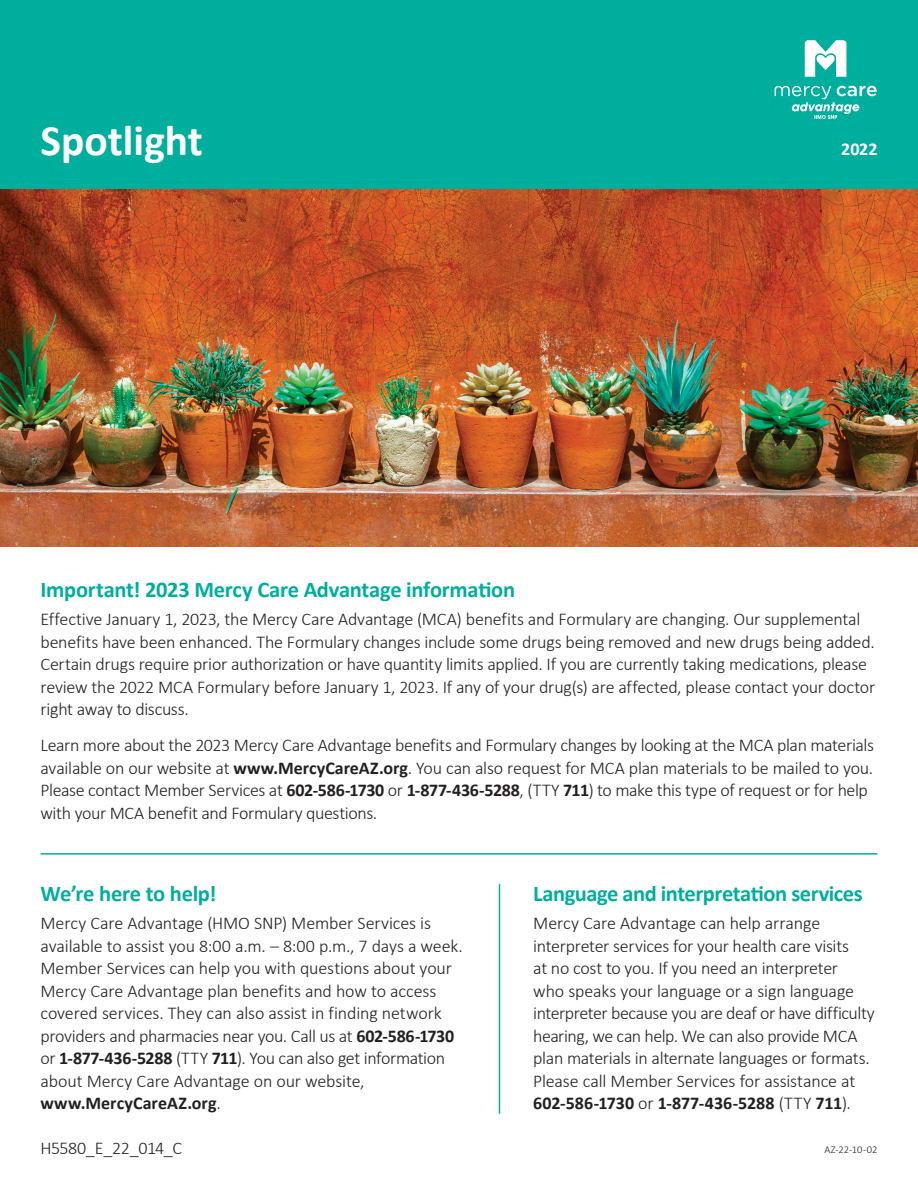
<style>
.page{position:relative;width:918px;height:1188px;background:#fff}
.page>*{position:absolute;margin:0;border:0;box-sizing:border-box;transform-origin:0 0}
.t1{font:700 43.5px "Calibri";color:#fff}
.t2{font:700 22.5px "Calibri";letter-spacing:-.015em;color:#00ae9d}
.t3{font:300 18px/22.5px "Calibri";letter-spacing:-.015em;color:#231f20}
.t4{font:300 18px "Calibri";letter-spacing:-.035em;color:#231f20}
.t5{font:700 18px "Calibri";color:#fff}
.t6{font:300 10.5px "Calibri";letter-spacing:.01em;color:#231f20}
.s1{font-weight:700}
</style>
<div class="page">
<img style="left:0;top:189px;width:918px;height:358px">
<div style="left:0;top:0;width:918px;height:189px;background:#00ae9d"></div>
<svg style="left:805px;top:40px;width:41px;height:37px"></svg>
<svg style="left:775px;top:86px;width:102px;height:33px"></svg>
<hr style="left:40px;top:853px;width:838px;height:2px;background:#00ae9d">
<hr style="left:499px;top:884px;width:1px;height:230px;background:#00ae9d">
<h1 class="t1" style="left:40px;top:113px;width:164px">Spotlight</h1>
<p class="t5" style="left:841px;top:138px;width:38px">2022</p>
<p class="t2" style="left:40px;top:576px;width:476px">Important! 2023 Mercy Care Advantage information</p>
<p class="t3" style="left:40px;top:608px;width:836px">Effective January 1, 2023, the Mercy Care Advantage (MCA) benefits and Formulary are changing. Our supplemental benefits have been enhanced. The Formulary changes include some drugs being removed and new drugs being added.<br>Certain drugs require prior authorization or have quantity limits applied. If you are currently taking medications, please review the 2022 MCA Formulary before January 1, 2023. If any of your drug(s) are affected, please contact your doctor right away to discuss.</p>
<p class="t3" style="left:40px;top:734px;width:835px">Learn more about the 2023 Mercy Care Advantage benefits and Formulary changes by looking at the MCA plan materials available on our website at <span class="s1">www.MercyCareAZ.org</span>. You can also request for MCA plan materials to be mailed to you.<br>Please contact Member Services at <span class="s1">602‑586‑1730</span> or <span class="s1">1‑877‑436‑5288</span>, (TTY <span class="s1">711</span>) to make this type of request or for help with your MCA benefit and Formulary questions.</p>
<p class="t2" style="left:40px;top:879px;width:177px">We’re here to help!</p>
<p class="t3" style="left:40px;top:912px;width:424px">Mercy Care Advantage (HMO SNP) Member Services is available to assist you 8:00 a.m. – 8:00 p.m., 7 days a week.<br>Member Services can help you with questions about your Mercy Care Advantage plan benefits and how to access covered services. They can also assist in finding network providers and pharmacies near you. Call us at <span class="s1">602‑586‑1730 </span>or <span class="s1">1‑877‑436‑5288</span> (TTY <span class="s1">711</span>). You can also get information about Mercy Care Advantage on our website, <span class="s1">www.MercyCareAZ.org</span>.</p>
<p class="t2" style="left:533px;top:879px;width:331px">Language and interpretation services</p>
<p class="t3" style="left:533px;top:912px;width:343px">Mercy Care Advantage can help arrange interpreter services for your health care visits<br>at no cost to you. If you need an interpreter<br>who speaks your language or a sign language interpreter because you are deaf or have difficulty hearing, we can help. We can also provide MCA plan materials in alternate languages or formats.<br>Please call Member Services for assistance at <span class="s1">602‑586‑1730</span> or <span class="s1">1‑877‑436‑5288</span> (TTY <span class="s1">711</span>).</p>
<p class="t4" style="left:40px;top:1137px;width:143px">H5580_E_22_014_C</p>
<p class="t6" style="left:824px;top:1143px;width:55px">AZ-22-10-02</p>
</div>
